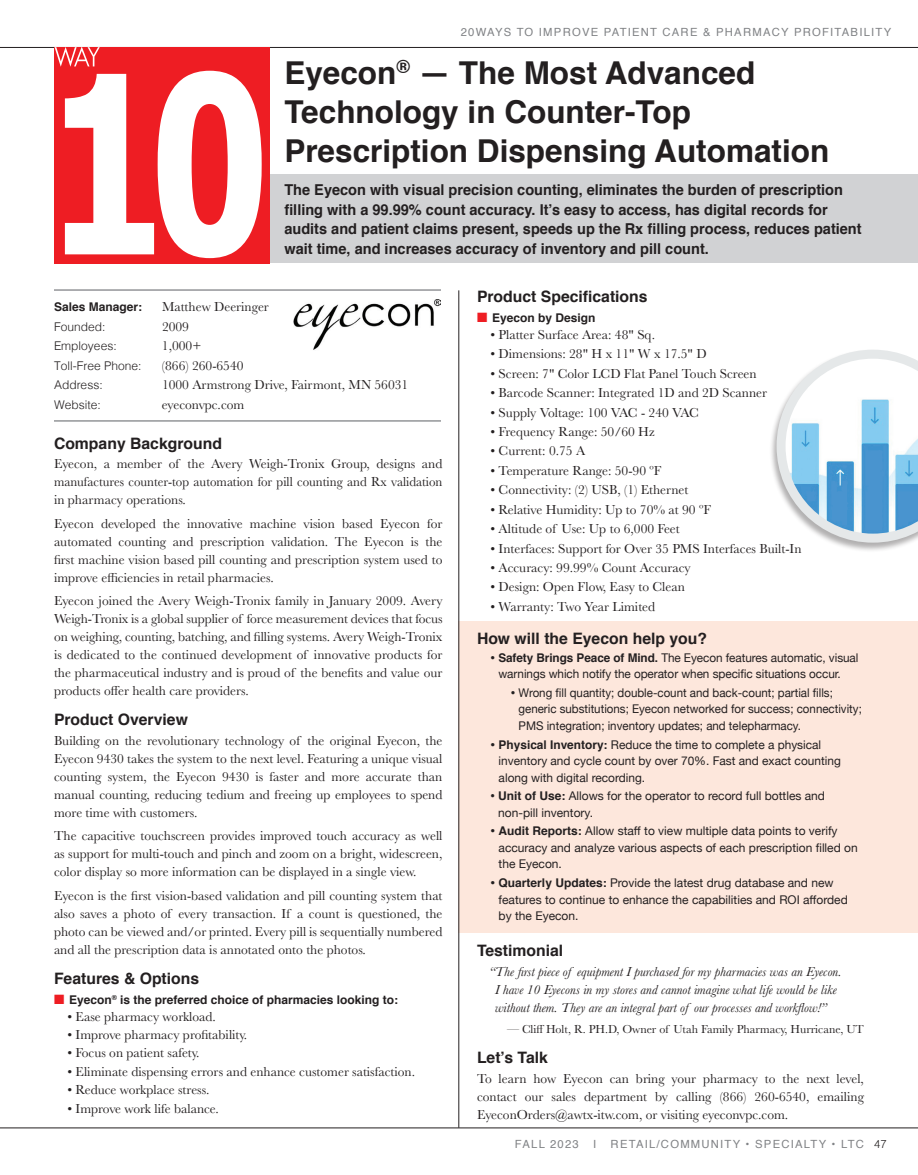
<style>
.page{position:relative;width:918px;height:1175px;background:#fff}
.page>*{position:absolute;margin:0;border:0;box-sizing:border-box;transform-origin:0 0}
.t1{font:700 31.5px/39px "Helvetica";color:#231f20}
.t2{font:700 15.75px "Helvetica";color:#231f20}
.t3{font:700 15px/19.5px "Helvetica";color:#231f20}
.t4{font:13.5px/18px "Baskerville";color:#231f20;text-align:justify}
.t5{font:italic 13.5px/18px "Baskerville";color:#231f20}
.t6{font:12px/16.5px "Helvetica Neue";color:#231f20}
.t7{font:12px/16.5px "Helvetica Neue";color:#231f20;scale:.96 1}
.t8{font:700 12px "Helvetica";color:#231f20}
.t9{font:12px "Baskerville";color:#231f20}
.t10{font:300 12px "Helvetica";color:#231f20}
.t11{font:11.25px "Helvetica";letter-spacing:.11em;color:#808285}
.s1{color:#ee1d23}
.s2{font-family:"Baskerville";font-size:13.5px}
.s3{font-family:"Helvetica";font-weight:700}
.s4{font-weight:300;color:#231f20}
</style>
<div class="page">
<hr style="left:0;top:47px;width:918px;height:1px;background:#231f20">
<hr style="left:54px;top:289px;width:387px;height:2px;background:#939598">
<div style="left:55px;top:174px;width:863px;height:89px;background:#d1d2d4"></div>
<div style="left:459px;top:621px;width:459px;height:312px;background:#fde7dc"></div>
<hr style="left:54px;top:420px;width:387px;height:2px;background:#939598">
<img style="left:294px;top:299px;width:146px;height:51px">
<div style="left:770px;top:349px;width:148px;height:203px;background:#231f20;opacity:.35"></div>
<svg style="left:777px;top:350px;width:141px;height:192px"></svg>
<hr style="left:0;top:1127px;width:918px;height:1px;background:#231f20">
<div style="left:54px;top:47px;width:216px;height:216px;background:#ee1d23"></div>
<svg style="left:55px;top:47px;width:207px;height:211px"></svg>
<hr style="left:459px;top:290px;width:1px;height:837px;background:#231f20">
<p class="t11" style="left:461px;top:23px;width:432px">20WAYS TO IMPROVE PATIENT CARE &amp; PHARMACY PROFITABILITY</p>
<h1 class="t1" style="left:284px;top:54px;width:546px">Eyecon<sup>®</sup> — The Most Advanced<br>Technology in Counter-Top<br>Prescription Dispensing Automation</h1>
<p class="t3" style="left:284px;top:180px;width:579px">The Eyecon with visual precision counting, eliminates the burden of prescription filling with a 99.99% count accuracy. It’s easy to access, has digital records for audits and patient claims present, speeds up the Rx filling process, reduces patient wait time, and increases accuracy of inventory and pill count.</p>
<p class="t8" style="left:54px;top:297px;width:90px">Sales Manager:</p>
<p class="t4" style="left:162px;top:298px;width:108px">Matthew Deeringer</p>
<p class="t10" style="left:54px;top:316px;width:53px">Founded:</p>
<p class="t4" style="left:162px;top:317px;width:28px">2009</p>
<p class="t10" style="left:54px;top:336px;width:64px">Employees:</p>
<p class="t4" style="left:162px;top:337px;width:41px">1,000+</p>
<p class="t10" style="left:54px;top:355px;width:89px">Toll-Free Phone:</p>
<p class="t4" style="left:162px;top:356px;width:83px">(866) 260-6540</p>
<p class="t10" style="left:54px;top:375px;width:50px">Address:</p>
<p class="t4" style="left:162px;top:376px;width:248px">1000 Armstrong Drive, Fairmont, MN 56031</p>
<p class="t10" style="left:54px;top:394px;width:48px">Website:</p>
<p class="t4" style="left:162px;top:395px;width:84px">eyeconvpc.com</p>
<p class="t2" style="left:54px;top:430px;width:170px">Company Background</p>
<p class="t4" style="left:54px;top:455px;width:390px">Eyecon, a member of the Avery Weigh-Tronix Group, designs and manufactures counter-top automation for pill counting and Rx validation in pharmacy operations.</p>
<p class="t4" style="left:54px;top:514px;width:390px">Eyecon developed the innovative machine vision based Eyecon for automated counting and prescription validation. The Eyecon is the first machine vision based pill counting and prescription system used to improve efficiencies in retail pharmacies.</p>
<p class="t4" style="left:54px;top:592px;width:390px">Eyecon joined the Avery Weigh-Tronix family in January 2009. Avery Weigh-Tronix is a global supplier of force measurement devices that focus on weighing, counting, batching, and filling systems. Avery Weigh-Tronix is dedicated to the continued development of innovative products for the pharmaceutical industry and is proud of the benefits and value our products offer health care providers.</p>
<p class="t2" style="left:54px;top:707px;width:135px">Product Overview</p>
<p class="t4" style="left:54px;top:732px;width:390px">Building on the revolutionary technology of the original Eyecon, the Eyecon 9430 takes the system to the next level. Featuring a unique visual counting system, the Eyecon 9430 is faster and more accurate than manual counting, reducing tedium and freeing up employees to spend more time with customers.</p>
<p class="t4" style="left:54px;top:827px;width:390px">The capacitive touchscreen provides improved touch accuracy as well as support for multi-touch and pinch and zoom on a bright, widescreen, color display so more information can be displayed in a single view.</p>
<p class="t4" style="left:54px;top:886px;width:390px">Eyecon is the first vision-based validation and pill counting system that also saves a photo of every transaction. If a count is questioned, the photo can be viewed and/or printed. Every pill is sequentially numbered and all the prescription data is annotated onto the photos.</p>
<p class="t2" style="left:54px;top:965px;width:147px">Features &amp; Options</p>
<p class="t8" style="left:54px;top:989px;width:346px"><span class="s1">■</span> Eyecon<sup>®</sup> is the preferred choice of pharmacies looking to:</p>
<p class="t4" style="left:68px;top:1007px;width:150px">• Ease pharmacy workload.</p>
<p class="t4" style="left:68px;top:1026px;width:181px">• Improve pharmacy profitability.</p>
<p class="t4" style="left:68px;top:1044px;width:134px">• Focus on patient safety.</p>
<p class="t4" style="left:68px;top:1062px;width:349px">• Eliminate dispensing errors and enhance customer satisfaction.</p>
<p class="t4" style="left:68px;top:1081px;width:143px">• Reduce workplace stress.</p>
<p class="t4" style="left:68px;top:1099px;width:153px">• Improve work life balance.</p>
<p class="t2" style="left:477px;top:284px;width:172px">Product Specifications</p>
<p class="t8" style="left:477px;top:308px;width:120px"><span class="s1">■</span> Eyecon by Design</p>
<p class="t4" style="left:490px;top:326px;width:166px">• Platter Surface Area: 48" Sq.</p>
<p class="t4" style="left:490px;top:345px;width:218px">• Dimensions: 28" H x 11" W x 17.5" D</p>
<p class="t4" style="left:490px;top:364px;width:268px">• Screen: 7" Color LCD Flat Panel Touch Screen</p>
<p class="t4" style="left:490px;top:384px;width:278px">• Barcode Scanner: Integrated 1D and 2D Scanner</p>
<p class="t4" style="left:490px;top:403px;width:210px">• Supply Voltage: 100 VAC - 240 VAC</p>
<p class="t4" style="left:490px;top:423px;width:166px">• Frequency Range: 50/60 Hz</p>
<p class="t4" style="left:490px;top:442px;width:96px">• Current: 0.75 A</p>
<p class="t4" style="left:490px;top:462px;width:172px">• Temperature Range: 50-90 ºF</p>
<p class="t4" style="left:490px;top:481px;width:199px">• Connectivity: (2) USB, (1) Ethernet</p>
<p class="t4" style="left:490px;top:500px;width:222px">• Relative Humidity: Up to 70% at 90 ºF</p>
<p class="t4" style="left:490px;top:520px;width:191px">• Altitude of Use: Up to 6,000 Feet</p>
<p class="t4" style="left:490px;top:539px;width:313px">• Interfaces: Support for Over 35 PMS Interfaces Built-In</p>
<p class="t4" style="left:490px;top:559px;width:202px">• Accuracy: 99.99% Count Accuracy</p>
<p class="t4" style="left:490px;top:578px;width:196px">• Design: Open Flow, Easy to Clean</p>
<p class="t4" style="left:490px;top:597px;width:166px">• Warranty: Two Year Limited</p>
<p class="t2" style="left:477px;top:625px;width:232px">How will the Eyecon help you?</p>
<p class="t6" style="left:498px;top:650px;width:362px;text-indent:-8px"><span class="s2">•</span> <span class="s3">Safety Brings Peace of Mind.</span> The Eyecon features automatic, visual warnings which notify the operator when specific situations occur.</p>
<p class="t7" style="left:519px;top:685px;width:359px;text-indent:-8px"><span class="s2">•</span> Wrong fill quantity; double-count and back-count; partial fills; generic substitutions; Eyecon networked for success; connectivity;<br>PMS integration; inventory updates; and telepharmacy.</p>
<p class="t6" style="left:499px;top:736px;width:344px;text-indent:-8px"><span class="s2">•</span> <span class="s3">Physical Inventory:</span> Reduce the time to complete a physical inventory and cycle count by over 70%. Fast and exact counting along with digital recording.</p>
<p class="t6" style="left:498px;top:788px;width:328px;text-indent:-8px"><span class="s2">•</span> <span class="s3">Unit of Use:</span> Allows for the operator to record full bottles and non-pill inventory.</p>
<p class="t6" style="left:499px;top:823px;width:361px;text-indent:-8px"><span class="s2">•</span> <span class="s3">Audit Reports:</span> Allow staff to view multiple data points to verify accuracy and analyze various aspects of each prescription filled on the Eyecon.</p>
<p class="t6" style="left:499px;top:875px;width:351px;text-indent:-8px"><span class="s2">•</span> <span class="s3">Quarterly Updates:</span> Provide the latest drug database and new features to continue to enhance the capabilities and ROI afforded by the Eyecon.</p>
<p class="t2" style="left:477px;top:937px;width:88px">Testimonial</p>
<p class="t5" style="left:495px;top:962px;width:348px;text-indent:-6px">“The first piece of equipment I purchased for my pharmacies was an Eyecon.<br>I have 10 Eyecons in my stores and cannot imagine what life would be like without them. They are an integral part of our processes and workflow!”</p>
<p class="t9" style="left:507px;top:1021px;width:358px">— Cliff Holt, R. PH.D, Owner of Utah Family Pharmacy, Hurricane, UT</p>
<p class="t2" style="left:477px;top:1045px;width:72px">Let’s Talk</p>
<p class="t4" style="left:477px;top:1069px;width:389px">To learn how Eyecon can bring your pharmacy to the next level, contact our sales department by calling (866) 260-6540, emailing EyeconOrders@awtx-itw.com, or visiting eyeconvpc.com.</p>
<p class="t11" style="left:515px;top:1135px;width:65px">FALL 2023</p>
<p class="t11" style="left:593px;top:1135px;width:5px">I</p>
<p class="t11" style="left:611px;top:1135px;width:277px">RETAIL/COMMUNITY • SPECIALTY • LTC <span class="s4">47</span></p>
</div>
